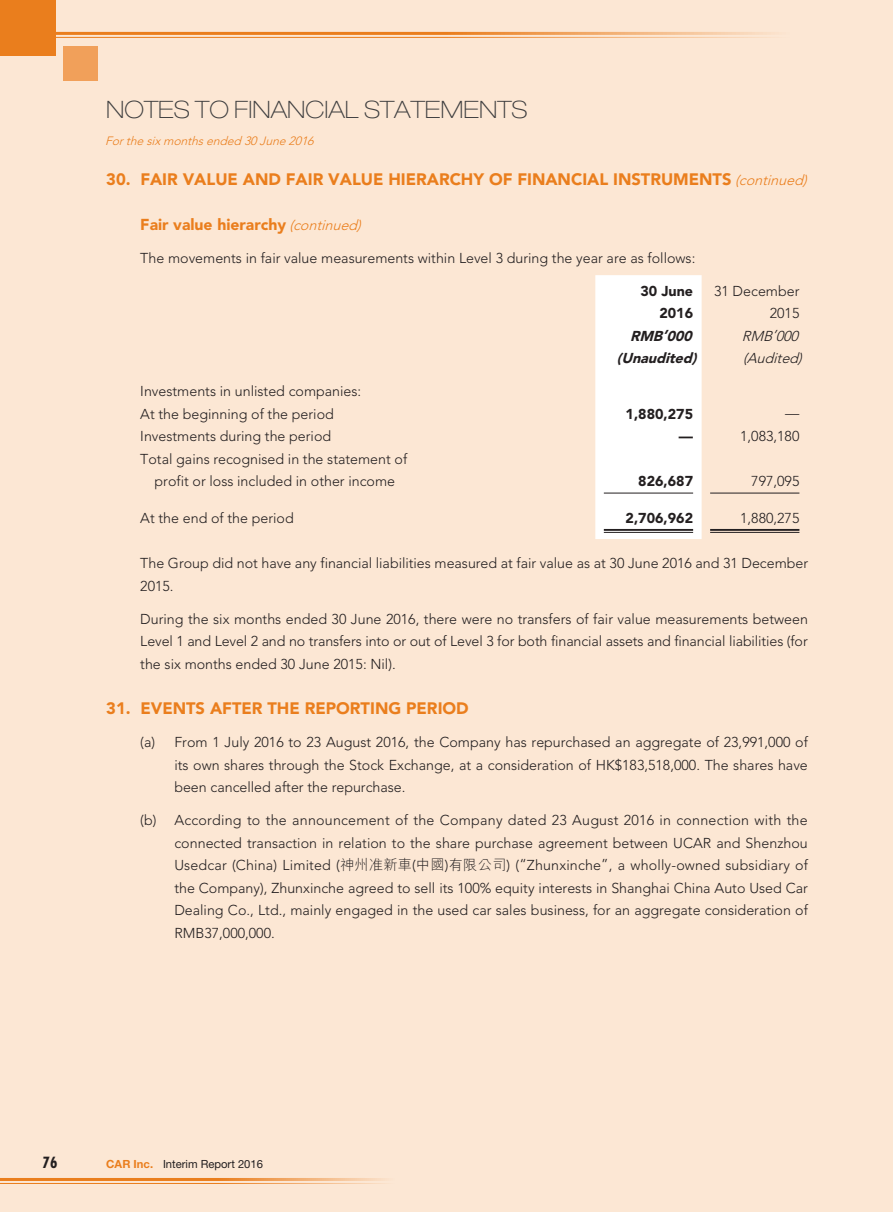
<style>
.page{position:relative;width:893px;height:1212px;background:#fff}
.page>*{position:absolute;margin:0;border:0;box-sizing:border-box;transform-origin:0 0}
.t1{font:100 expanded 24px "Helvetica Neue LT Std";color:#3e3e3f}
._3__標題{font:900 16.5px "Avenir LT Std";color:#ea7e1d}
._4__副標題{font:900 15.75px "Avenir LT Std";color:#ea7e1d}
.t2{font:700 condensed 15px "Futura Std";color:#231f20}
._1__內文{font:300 14.25px/22.5px "Avenir LT Std";color:#231f20;text-align:justify}
._1__內文-2{font:900 14.25px "Avenir LT Std";color:#231f20}
._1__內文-3{font:italic 900 14.25px "Avenir LT Std";color:#231f20}
._1__內文-4{font:italic 300 14.25px "Avenir LT Std";color:#231f20}
.t3{font:italic 300 12px "Avenir LT Std";color:#ea7e1d}
.t4{font:11.25px "Helvetica Neue LT Std";color:#231f20}
.s1{font-weight:300;font-style:italic;font-size:14.25px}
.s2{font-family:"M Hei HK"}
.s3{font-weight:700;color:#ea7e1d}
</style>
<div class="page">
<div style="left:0;top:0;width:892px;height:1212px;background:#fce7d4"></div>
<hr style="left:0;top:1178px;width:425px;height:3px;background:#ea7e1d">
<hr style="left:0;top:1183px;width:425px;height:1px;background:#ea7e1d">
<div style="left:0;top:0;width:55px;height:55px;background:#ea7e1d"></div>
<div style="left:64px;top:47px;width:34px;height:34px;background:#f1a05a"></div>
<hr style="left:0;top:32px;width:850px;height:3px;background:#ea7e1d">
<hr style="left:0;top:37px;width:850px;height:1px;background:#ea7e1d">
<div style="left:595px;top:275px;width:107px;height:264px;background:#fff"></div>
<hr style="left:604px;top:493px;width:89px;height:1px;background:#231f20">
<hr style="left:710px;top:493px;width:89px;height:1px;background:#231f20">
<hr style="left:604px;top:529px;width:89px;height:2px;background:#231f20">
<hr style="left:604px;top:532px;width:89px;height:1px;background:#231f20">
<hr style="left:710px;top:529px;width:89px;height:2px;background:#231f20">
<hr style="left:710px;top:532px;width:89px;height:1px;background:#231f20">
<h1 class="t1" style="left:106px;top:95px;width:423px">NOTES TO FINANCIAL STATEMENTS</h1>
<p class="t3" style="left:105px;top:134px;width:214px">For the six months ended 30 June 2016</p>
<p class="_3__標題" style="left:106px;top:169px;width:706px">30. FAIR VALUE AND FAIR VALUE HIERARCHY OF FINANCIAL INSTRUMENTS <span class="s1">(continued)</span></p>
<p class="_4__副標題" style="left:140px;top:215px;width:226px">Fair value hierarchy <span class="s1">(continued)</span></p>
<p class="_1__內文" style="left:140px;top:247px;width:556px">The movements in fair value measurements within Level 3 during the year are as follows:</p>
<p class="_1__內文-2" style="left:640px;top:282px;width:54px">30 June</p>
<p class="_1__內文" style="left:714px;top:280px;width:87px">31 December</p>
<p class="_1__內文-2" style="left:659px;top:305px;width:35px">2016</p>
<p class="_1__內文" style="left:770px;top:302px;width:31px">2015</p>
<p class="_1__內文-3" style="left:630px;top:327px;width:68px">RMB’000</p>
<p class="_1__內文-4" style="left:742px;top:328px;width:62px">RMB’000</p>
<p class="_1__內文-3" style="left:617px;top:350px;width:85px">(Unaudited)</p>
<p class="_1__內文-4" style="left:743px;top:350px;width:65px">(Audited)</p>
<p class="_1__內文" style="left:140px;top:380px;width:222px">Investments in unlisted companies:</p>
<p class="_1__內文" style="left:140px;top:403px;width:195px">At the beginning of the period</p>
<p class="_1__內文-2" style="left:626px;top:405px;width:69px">1,880,275</p>
<p class="_1__內文" style="left:785px;top:402px;width:16px">—</p>
<p class="_1__內文" style="left:140px;top:425px;width:192px">Investments during the period</p>
<p class="_1__內文-2" style="left:679px;top:427px;width:16px">—</p>
<p class="_1__內文" style="left:740px;top:425px;width:61px">1,083,180</p>
<p class="_1__內文" style="left:140px;top:448px;width:268px">Total gains recognised in the statement of</p>
<p class="_1__內文" style="left:155px;top:470px;width:242px">profit or loss included in other income</p>
<p class="_1__內文-2" style="left:638px;top:473px;width:56px">826,687</p>
<p class="_1__內文" style="left:751px;top:470px;width:50px">797,095</p>
<p class="_1__內文" style="left:140px;top:506px;width:155px">At the end of the period</p>
<p class="_1__內文-2" style="left:626px;top:509px;width:69px">2,706,962</p>
<p class="_1__內文" style="left:740px;top:506px;width:61px">1,880,275</p>
<p class="_1__內文" style="left:140px;top:552px;width:669px">The Group did not have any financial liabilities measured at fair value as at 30 June 2016 and 31 December<br>2015.</p>
<p class="_1__內文" style="left:140px;top:608px;width:669px">During the six months ended 30 June 2016, there were no transfers of fair value measurements between Level 1 and Level 2 and no transfers into or out of Level 3 for both financial assets and financial liabilities (for the six months ended 30 June 2015: Nil).</p>
<p class="_3__標題" style="left:106px;top:698px;width:364px">31. EVENTS AFTER THE REPORTING PERIOD</p>
<p class="_1__內文" style="left:174px;top:731px;width:635px;text-indent:-34px">(a) From 1 July 2016 to 23 August 2016, the Company has repurchased an aggregate of 23,991,000 of its own shares through the Stock Exchange, at a consideration of HK$183,518,000. The shares have been cancelled after the repurchase.</p>
<p class="_1__內文" style="left:174px;top:809px;width:635px;text-indent:-34px">(b) According to the announcement of the Company dated 23 August 2016 in connection with the connected transaction in relation to the share purchase agreement between UCAR and Shenzhou Usedcar (China) Limited (<span class="s2">神州准新車</span>(<span class="s2">中國</span>)<span class="s2">有限公司</span>) (“Zhunxinche”, a wholly-owned subsidiary of the Company), Zhunxinche agreed to sell its 100% equity interests in Shanghai China Auto Used Car Dealing Co., Ltd., mainly engaged in the used car sales business, for an aggregate consideration of RMB37,000,000.</p>
<p class="t2" style="left:43px;top:1153px;width:16px">76</p>
<p class="t4" style="left:106px;top:1157px;width:158px"><span class="s3">CAR Inc.</span> Interim Report 2016</p>
</div>
